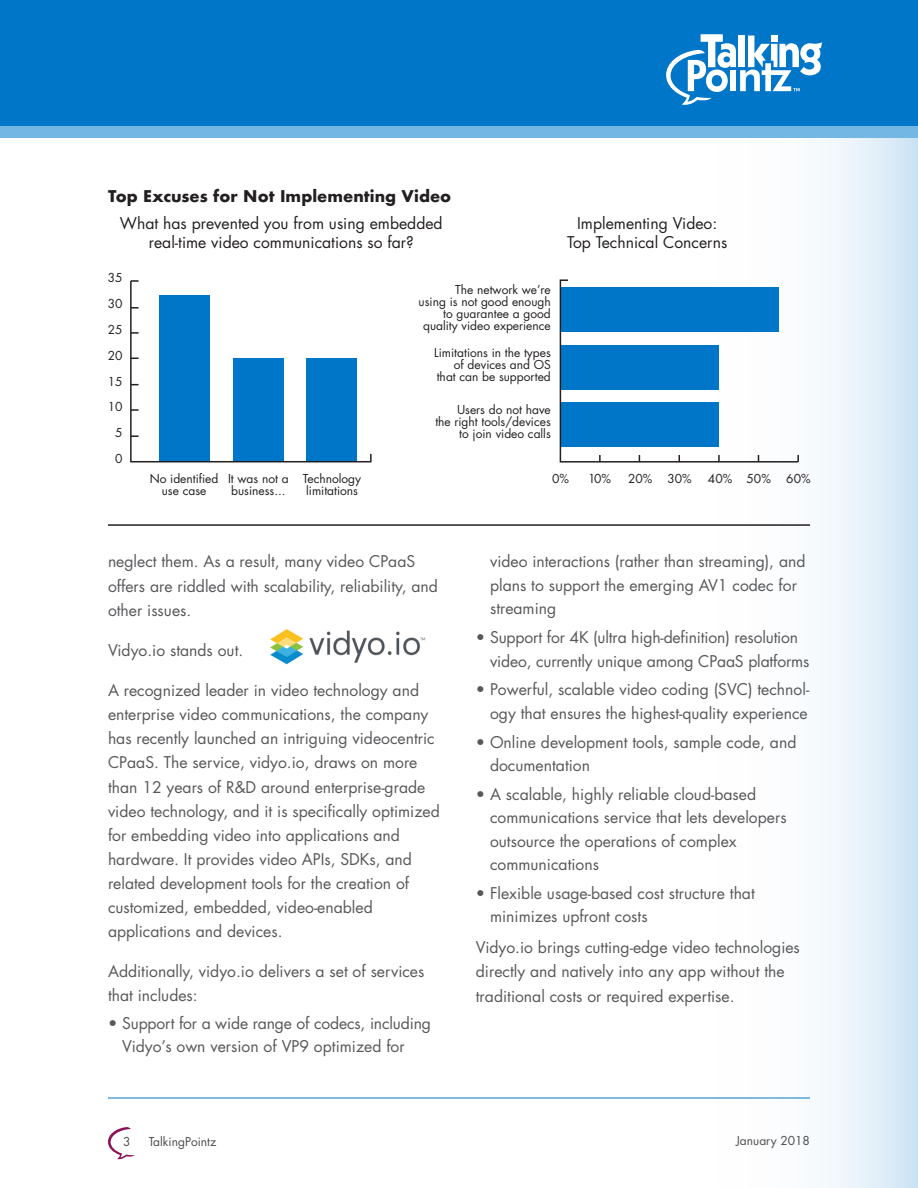
<style>
.page{position:relative;width:918px;height:1188px;background:#fff}
.page>*{position:absolute;margin:0;border:0;box-sizing:border-box;transform-origin:0 0}
.copy{font:15.75px/24.2px "Futura";color:#57585a}
.Bullets{font:15.75px/23.4px "Futura";color:#57585a}
.Copyheads2{font:15.75px/18.9px "Futura";color:#231f20;text-align:center}
.Copyheads2-2{font:700 15.75px "Futura";color:#231f20}
.t1{font:12px/12px "Futura";color:#231f20;text-align:right}
.t2{font:12px "Futura";color:#4b4c4d}
</style>
<div class="page">
<hr style="left:108px;top:1098px;width:702px;height:1px;background:#0076c8">
<svg style="left:108px;top:1127px;width:27px;height:33px"></svg>
<svg style="left:594px;top:138px;width:324px;height:1050px"></svg>
<div style="left:0;top:0;width:918px;height:133px;background:#0076c8"></div>
<svg style="left:666px;top:34px;width:156px;height:71px"></svg>
<div style="left:0;top:126px;width:918px;height:12px;background:#73b8e5"></div>
<svg style="left:130px;top:280px;width:242px;height:183px"></svg>
<svg style="left:559px;top:279px;width:241px;height:184px"></svg>
<hr style="left:108px;top:524px;width:702px;height:2px;background:#231f20">
<img style="left:270px;top:629px;width:156px;height:36px">
<p class="Copyheads2-2" style="left:108px;top:185px;width:345px">Top Excuses for Not Implementing Video</p>
<p class="Copyheads2" style="left:120px;top:214px;width:324px">What has prevented you from using embedded real-time video communications so far?</p>
<p class="Copyheads2" style="left:567px;top:214px;width:162px">Implementing Video:<br>Top Technical Concerns</p>
<p class="t1" style="left:108px;top:265px;width:16px;line-height:25.8px">35<br>30<br>25<br>20<br>15<br>10<br>5<br>0</p>
<p class="t1" style="left:150px;top:472px;width:70px;text-align:center">No identified use case</p>
<p class="t1" style="left:303px;top:472px;width:60px;text-align:left">Technology limitations</p>
<p class="t1" style="left:228px;top:472px;width:62px;text-align:left">It was not a business...</p>
<p class="t1" style="left:419px;top:284px;width:134px">The network we’re<br>using is not good enough to guarantee a good quality video experience</p>
<p class="t1" style="left:434px;top:346px;width:118px">Limitations in the types of devices and OS that can be supported</p>
<p class="t1" style="left:435px;top:403px;width:117px">Users do not have<br>the right tools/devices to join video calls</p>
<p class="t1" style="left:552px;top:473px;width:18px">0%</p>
<p class="t1" style="left:588px;top:473px;width:25px">10%</p>
<p class="t1" style="left:628px;top:473px;width:26px">20%</p>
<p class="t1" style="left:667px;top:473px;width:26px">30%</p>
<p class="t1" style="left:708px;top:473px;width:64px">40% 50%</p>
<p class="t1" style="left:786px;top:473px;width:26px">60%</p>
<p class="copy" style="left:108px;top:549px;width:331px">neglect them. As a result, many video CPaaS offers are riddled with scalability, reliability, and other issues.</p>
<p class="copy" style="left:108px;top:638px;width:137px">Vidyo.io stands out.</p>
<p class="copy" style="left:108px;top:678px;width:333px">A recognized leader in video technology and enterprise video communications, the company has recently launched an intriguing videocentric CPaaS. The service, vidyo.io, draws on more than 12 years of R&amp;D around enterprise-grade video technology, and it is specifically optimized for embedding video into applications and hardware. It provides video APIs, SDKs, and related development tools for the creation of customized, embedded, video-enabled applications and devices.</p>
<p class="copy" style="left:108px;top:959px;width:318px">Additionally, vidyo.io delivers a set of services that includes:</p>
<p class="Bullets" style="left:122px;top:1012px;width:310px;line-height:22.6px;text-indent:-14px">• Support for a wide range of codecs, including<br>Vidyo’s own version of VP9 optimized for</p>
<p class="Bullets" style="left:490px;top:550px;width:317px">video interactions (rather than streaming), and plans to support the emerging AV1 codec for streaming</p>
<p class="Bullets" style="left:490px;top:625px;width:321px;text-indent:-14px">• Support for 4K (ultra high-definition) resolution video, currently unique among CPaaS platforms</p>
<p class="Bullets" style="left:476px;top:678px;width:335px;text-align:right">• Powerful, scalable video coding (SVC) technol&shy;ogy that ensures the highest-quality experience</p>
<p class="Bullets" style="left:490px;top:730px;width:308px;text-indent:-14px">• Online development tools, sample code, and documentation</p>
<p class="Bullets" style="left:490px;top:782px;width:298px;text-indent:-14px">• A scalable, highly reliable cloud-based communications service that lets developers outsource the operations of complex communications</p>
<p class="Bullets" style="left:490px;top:881px;width:266px;text-indent:-14px">• Flexible usage-based cost structure that minimizes upfront costs</p>
<p class="copy" style="left:476px;top:934px;width:326px;line-height:24.9px">Vidyo.io brings cutting-edge video technologies directly and natively into any app without the traditional costs or required expertise.</p>
<p class="t2" style="left:123px;top:1134px;width:9px">3</p>
<p class="t2" style="left:149px;top:1134px;width:69px">TalkingPointz</p>
<p class="t2" style="left:736px;top:1132px;width:75px">January 2018</p>
</div>
